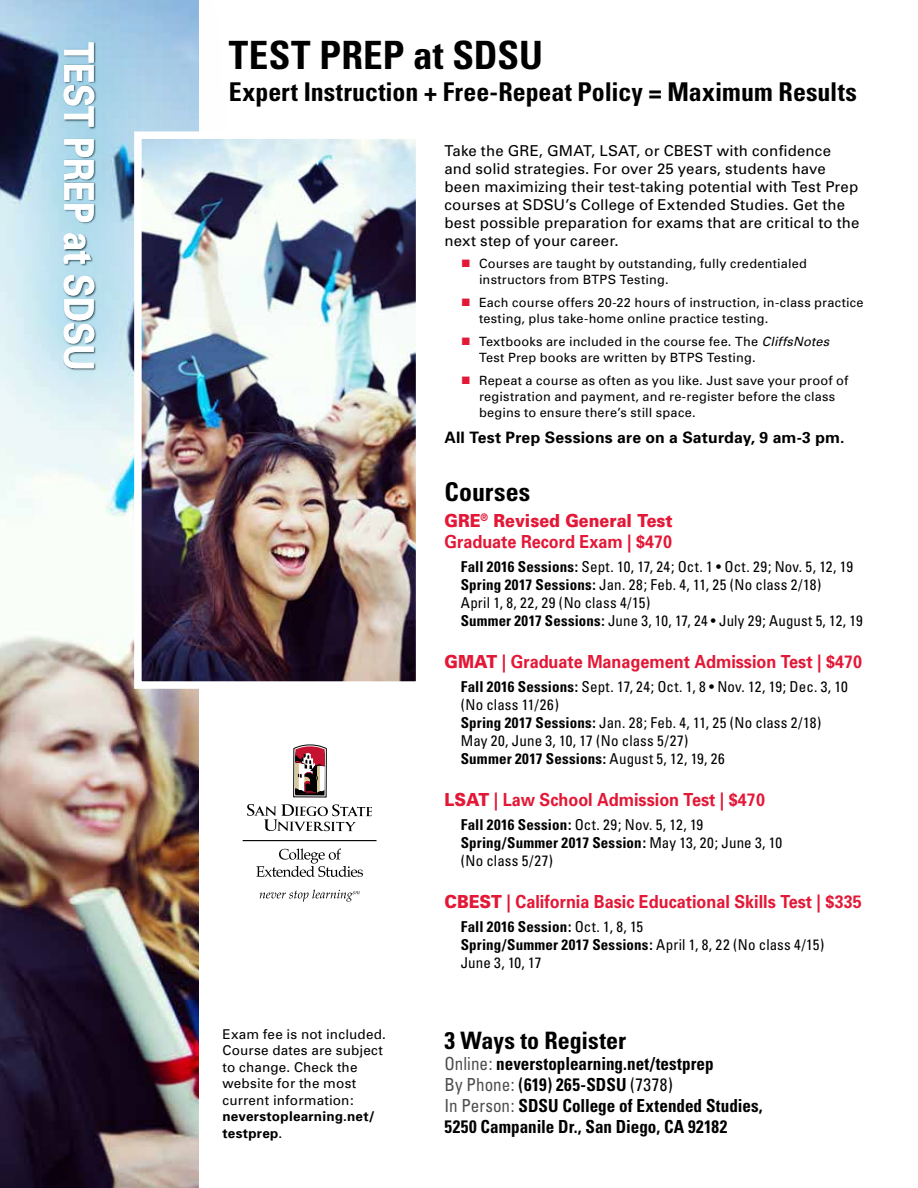
<style>
.page{position:relative;width:918px;height:1188px;background:#fff}
.page>*{position:absolute;margin:0;border:0;box-sizing:border-box;transform-origin:0 0}
.t1{font:700 40.5px "Univers";letter-spacing:-.005em;color:#fff;scale:.85 1}
.t2{font:700 condensed 39px "Univers";letter-spacing:.005em;color:#000}
.t3{font:700 condensed 25.8px "Univers";color:#000}
.t4{font:700 condensed 24px "Univers";color:#000}
.t5{font:700 18px/21px "Univers";color:#e31837;scale:.9 1}
.t6{font:700 condensed 18px/21px "Univers";color:#000;scale:.95 1}
.t7{font:700 15.75px "Univers";letter-spacing:.01em;color:#000}
.t8{font:condensed 15px/18px "Univers";letter-spacing:.005em;color:#000}
.t9{font:15px/18px "Univers";letter-spacing:.01em;color:#000}
.t10{font:13.5px/16.5px "Univers";letter-spacing:.015em;color:#000}
.t11{font:700 13.5px/16.5px "Univers";letter-spacing:.02em;color:#000}
.t12{font:12.75px/15.8px "Univers";letter-spacing:.015em;color:#000}
.s1{color:#e31837}
.s2{font-style:italic}
.s3{font-weight:900}
.s4{font-weight:700}
.s5{font-weight:400}
.s6{font-weight:400;color:#4d4d4f}
</style>
<div class="page">
<img style="left:0;top:486px;width:199px;height:702px">
<svg style="left:247px;top:804px;width:125px;height:27px"></svg>
<svg style="left:293px;top:745px;width:34px;height:53px"></svg>
<svg style="left:256px;top:849px;width:107px;height:28px"></svg>
<hr style="left:243px;top:840px;width:134px;height:1px;background:#000">
<svg style="left:259px;top:890px;width:101px;height:12px"></svg>
<div style="left:0;top:0;width:227px;height:486px;background:#009ac7;opacity:.75"></div>
<img style="left:143px;top:140px;width:271px;height:540px">
<div style="left:134px;top:131px;width:289px;height:558px;border:8px solid #fff"></div>
<h1 class="t1" style="left:103px;top:42px;width:388px;rotate:90deg">TEST PREP at SDSU</h1>
<h2 class="t2" style="left:229px;top:31px;width:316px">TEST PREP at SDSU</h2>
<h3 class="t3" style="left:229px;top:76px;width:630px">Expert Instruction + Free-Repeat Policy = Maximum Results</h3>
<p class="t9" style="left:445px;top:142px;width:416px">Take the GRE, GMAT, LSAT, or CBEST with confidence and solid strategies. For over 25 years, students have been maximizing their test-taking potential with Test Prep courses at SDSU’s College of Extended Studies. Get the best possible preparation for exams that are critical to the next step of your career.</p>
<p class="t12" style="left:479px;top:256px;width:329px;text-indent:-18px"><span class="s1">■</span> Courses are taught by outstanding, fully credentialed instructors from BTPS Testing.</p>
<p class="t12" style="left:479px;top:295px;width:386px;text-indent:-18px"><span class="s1">■</span> Each course offers 20-22 hours of instruction, in-class practice testing, plus take-home online practice testing.</p>
<p class="t12" style="left:479px;top:334px;width:352px;text-indent:-18px"><span class="s1">■</span> Textbooks are included in the course fee. The <span class="s2">CliffsNotes<br></span>Test Prep books are written by BTPS Testing.</p>
<p class="t12" style="left:479px;top:373px;width:371px;text-indent:-18px"><span class="s1">■</span> Repeat a course as often as you like. Just save your proof of registration and payment, and re-register before the class begins to ensure there’s still space.</p>
<p class="t7" style="left:445px;top:428px;width:402px">All Test Prep Sessions are on a Saturday, 9 am-3 pm.</p>
<h3 class="t3" style="left:445px;top:476px;width:87px">Courses</h3>
<p class="t5" style="left:445px;top:510px;width:255px"><span class="s3">GRE</span><sup>®</sup> <span class="s3">Revised General Test<br></span>Graduate Record Exam | $470</p>
<p class="t8" style="left:461px;top:557px;width:403px"><span class="s4">Fall 2016 Sessions:</span> Sept. 10, 17, 24; Oct. 1 • Oct. 29; Nov. 5, 12, 19<br><span class="s4">Spring 2017 Sessions:</span> Jan. 28; Feb. 4, 11, 25 (No class 2/18)<br>April 1, 8, 22, 29 (No class 4/15)<br><span class="s4">Summer 2017 Sessions:</span> June 3, 10, 17, 24 • July 29; August 5, 12, 19</p>
<p class="t5" style="left:445px;top:651px;width:466px"><span class="s3">GMAT</span> | Graduate Management Admission Test | $470</p>
<p class="t8" style="left:461px;top:677px;width:388px"><span class="s4">Fall 2016 Sessions:</span> Sept. 17, 24; Oct. 1, 8 • Nov. 12, 19; Dec. 3, 10 (No class 11/26)<br><span class="s4">Spring 2017 Sessions:</span> Jan. 28; Feb. 4, 11, 25 (No class 2/18)<br>May 20, June 3, 10, 17 (No class 5/27)<br><span class="s4">Summer 2017 Sessions:</span> August 5, 12, 19, 26</p>
<p class="t5" style="left:445px;top:789px;width:358px"><span class="s3">LSAT</span> | Law School Admission Test | $470</p>
<p class="t8" style="left:461px;top:815px;width:323px"><span class="s4">Fall 2016 Session:</span> Oct. 29; Nov. 5, 12, 19<br><span class="s4">Spring/Summer 2017 Session:</span> May 13, 20; June 3, 10 (No class 5/27)</p>
<p class="t5" style="left:445px;top:891px;width:465px"><span class="s3">CBEST</span> | California Basic Educational Skills Test | $335</p>
<p class="t8" style="left:461px;top:917px;width:365px"><span class="s4">Fall 2016 Session:</span> Oct. 1, 8, 15<br><span class="s4">Spring/Summer 2017 Sessions:</span> April 1, 8, 22 (No class 4/15)<br>June 3, 10, 17</p>
<p class="t10" style="left:222px;top:1026px;width:165px">Exam fee is not included.<br>Course dates are subject to change. Check the website for the most current information:</p>
<p class="t11" style="left:222px;top:1108px;width:154px">neverstoplearning.net/ testprep<span class="s5">.</span></p>
<h3 class="t4" style="left:445px;top:1025px;width:183px">3 Ways to Register</h3>
<p class="t6" style="left:445px;top:1053px;width:336px"><span class="s6">Online:</span> neverstoplearning.net/testprep<br><span class="s6">By Phone:</span> (619) 265-SDSU <span class="s5">(7378)<br></span><span class="s6">In Person:</span> SDSU College of Extended Studies, 5250 Campanile Dr., San Diego, CA 92182</p>
</div>
